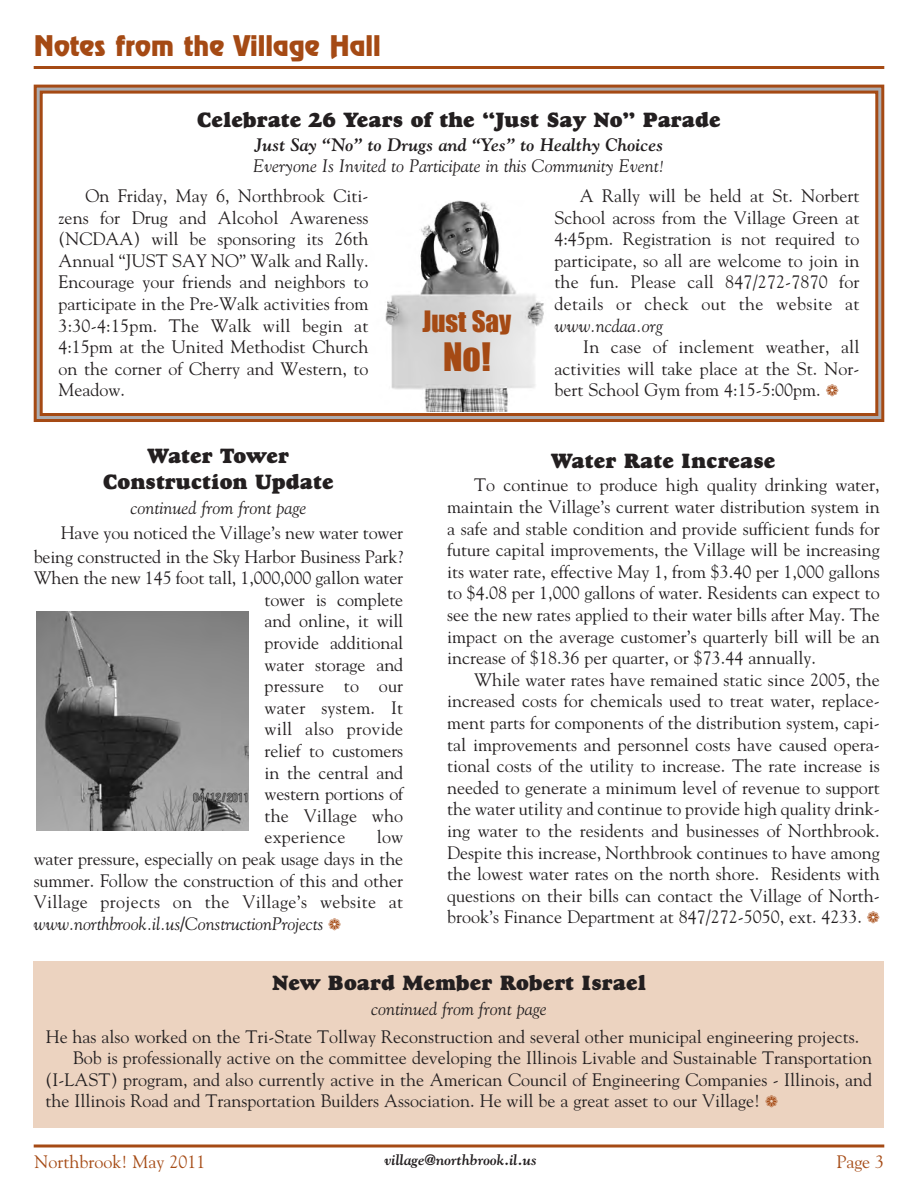
<style>
.page{position:relative;width:918px;height:1188px;background:#fff}
.page>*{position:absolute;margin:0;border:0;box-sizing:border-box;transform-origin:0 0}
.t1{font:36px "Impact";color:#a54a14}
.t2{font:27px "Impact";color:#a54a14}
.t3{font:25.5px "Revue";color:#a54a14}
.t4{font:21px/25.2px "Goudy Heavyface";color:#231f20;text-align:center}
.t5{font:18px/21.6px "Goudy Std";color:#231f20;text-align:justify}
.t6{font:italic 18px "Goudy Std";color:#231f20}
.t7{font:italic 700 18px "Goudy Std";color:#231f20}
.t8{font:18px "Goudy Std";color:#a54a14}
.t9{font:italic 700 15px "Goudy Std";color:#231f20}
.s1{color:#a54a14}
.s2{font-style:italic}
</style>
<div class="page">
<hr style="left:34px;top:66px;width:850px;height:3px;background:#a54a14">
<svg style="left:34px;top:1144px;width:850px;height:4px;background:#bb774e"></svg>
<div style="left:34px;top:961px;width:850px;height:166px;background:#ecd3c0"></div>
<div style="left:34px;top:85px;width:850px;height:337px;border:3px solid #a54a14"></div>
<div style="left:40px;top:91px;width:838px;height:325px;border:3px solid #a54a14"></div>
<img style="left:385px;top:200px;width:159px;height:212px">
<img style="left:37px;top:612px;width:211px;height:219px">
<h3 class="t3" style="left:34px;top:32px;width:349px">Notes from the Village Hall</h3>
<p class="t4" style="left:197px;top:109px;width:525px">Celebrate 26 Years of the “Just Say No” Parade</p>
<p class="t7" style="left:254px;top:134px;width:411px">Just Say “No” to Drugs and “Yes” to Healthy Choices</p>
<p class="t6" style="left:253px;top:156px;width:413px">Everyone Is Invited to Participate in this Community Event!</p>
<p class="t5" style="left:58px;top:185px;width:312px;text-indent:27px">On Friday, May 6, Northbrook Citi&shy;zens for Drug and Alcohol Awareness (NCDAA) will be sponsoring its 26th Annual “JUST SAY NO” Walk and Rally.<br>Encourage your friends and neighbors to participate in the Pre-Walk activities from 3:30-4:15pm. The Walk will begin at 4:15pm at the United Methodist Church on the corner of Cherry and Western, to Meadow.</p>
<p class="t5" style="left:554px;top:185px;width:307px;text-indent:25px">A Rally will be held at St. Norbert School across from the Village Green at 4:45pm. Registration is not required to participate, so all are welcome to join in the fun. Please call 847/272-7870 for details or check out the website at</p>
<h2 class="t2" style="left:422px;top:305px;width:90px">Just Say</h2>
<h1 class="t1" style="left:443px;top:335px;width:49px">No!</h1>
<p class="t6" style="left:554px;top:315px;width:110px">www.ncdaa.org</p>
<p class="t5" style="left:554px;top:336px;width:307px;text-indent:29px">In case of inclement weather, all activities will take place at the St. Nor&shy;bert School Gym from 4:15-5:00pm. <span class="s1">❁</span></p>
<p class="t4" style="left:103px;top:446px;width:232px">Water Tower<br>Construction Update</p>
<p class="t6" style="left:131px;top:497px;width:177px">continued from front page</p>
<p class="t5" style="left:34px;top:521px;width:371px;line-height:23.5px;text-align:right">Have you noticed the Village’s new water tower being constructed in the Sky Harbor Business Park?</p>
<p class="t5" style="left:265px;top:567px;width:140px;text-indent:-231px">When the new 145 foot tall, 1,000,000 gallon water tower is complete and online, it will provide additional water storage and pressure to our water system. It will also provide relief to customers in the central and western portions of the Village who experience</p>
<p class="t5" style="left:34px;top:826px;width:371px;text-indent:343px">low water pressure, especially on peak usage days in the summer. Follow the construction of this and other Village projects on the Village’s website at <span class="s2">www.northbrook.il.us/ConstructionProjects</span> <span class="s1">❁</span></p>
<p class="t4" style="left:551px;top:450px;width:226px">Water Rate Increase</p>
<p class="t5" style="left:447px;top:474px;width:434px;text-indent:27px">To continue to produce high quality drinking water, maintain the Village’s current water distribution system in a safe and stable condition and provide sufficient funds for future capital improvements, the Village will be increasing its water rate, effective May 1, from $3.40 per 1,000 gallons to $4.08 per 1,000 gallons of water. Residents can expect to see the new rates applied to their water bills after May. The impact on the average customer’s quarterly bill will be an increase of $18.36 per quarter, or $73.44 annually.</p>
<p class="t5" style="left:447px;top:669px;width:434px;text-indent:27px">While water rates have remained static since 2005, the increased costs for chemicals used to treat water, replace&shy;ment parts for components of the distribution system, capi&shy;tal improvements and personnel costs have caused opera&shy;tional costs of the utility to increase. The rate increase is needed to generate a minimum level of revenue to support the water utility and continue to provide high quality drink&shy;ing water to the residents and businesses of Northbrook.<br>Despite this increase, Northbrook continues to have among the lowest water rates on the north shore. Residents with questions on their bills can contact the Village of North&shy;brook’s Finance Department at 847/272-5050, ext. 4233. <span class="s1">❁</span></p>
<p class="t4" style="left:272px;top:972px;width:375px">New Board Member Robert Israel</p>
<p class="t6" style="left:371px;top:999px;width:177px">continued from front page</p>
<p class="t5" style="left:46px;top:1026px;width:815px">He has also worked on the Tri-State Tollway Reconstruction and several other municipal engineering projects.</p>
<p class="t5" style="left:73px;top:1047px;width:801px">Bob is professionally active on the committee developing the Illinois Livable and Sustainable Transportation</p>
<p class="t5" style="left:46px;top:1069px;width:828px">(I-LAST) program, and also currently active in the American Council of Engineering Companies - Illinois, and</p>
<p class="t5" style="left:46px;top:1090px;width:734px">the Illinois Road and Transportation Builders Association. He will be a great asset to our Village! <span class="s1">❁</span></p>
<p class="t8" style="left:35px;top:1151px;width:172px">Northbrook! May 2011</p>
<p class="t9" style="left:385px;top:1151px;width:153px">village@northbrook.il.us</p>
<p class="t8" style="left:836px;top:1151px;width:49px">Page 3</p>
</div>
